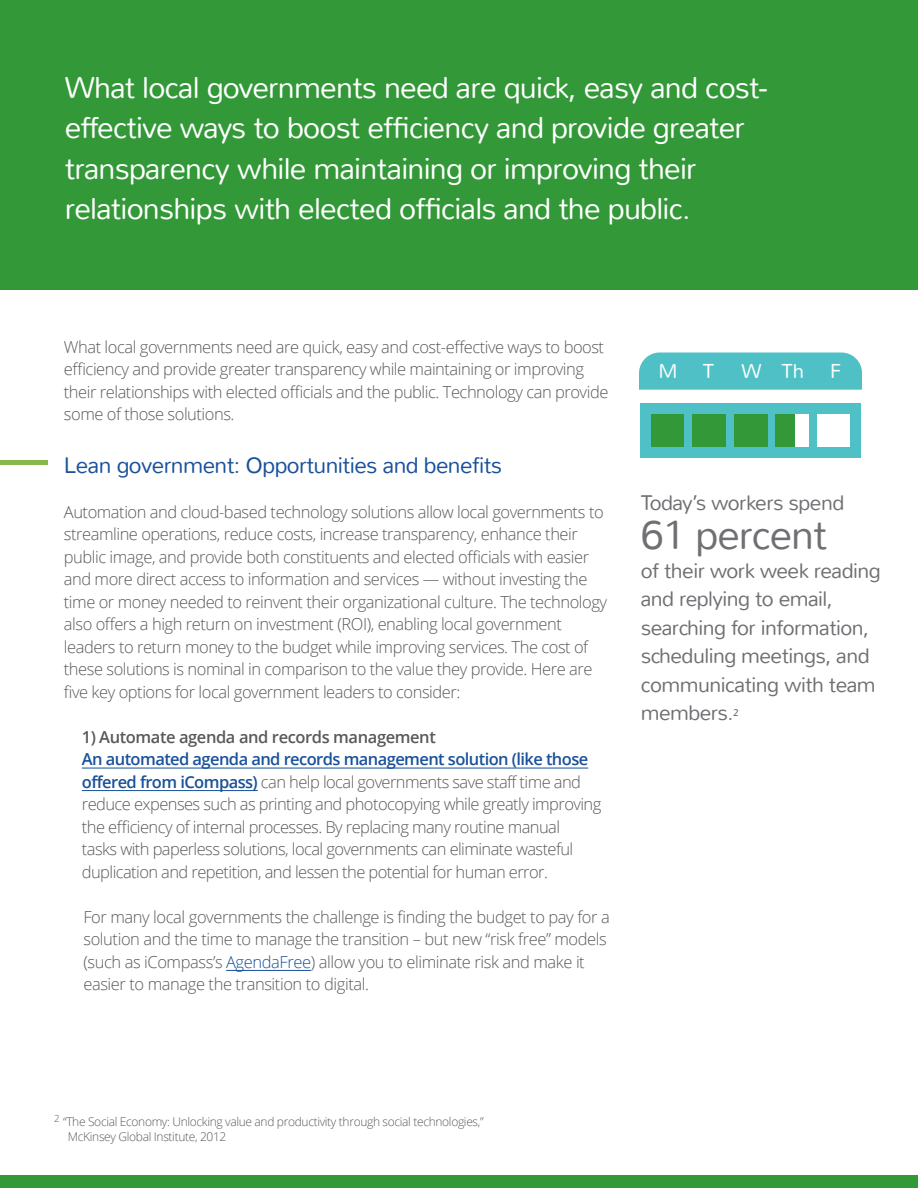
<style>
.page{position:relative;width:918px;height:1188px;background:#fff}
.page>*{position:absolute;margin:0;border:0;box-sizing:border-box;transform-origin:0 0}
.t1{font:300 40.5px "Nunito";letter-spacing:-.025em;color:#6f7073}
.t2{font:300 30px/40.5px "Nunito";letter-spacing:-.025em;color:#fff}
.t3{font:300 22.5px "Nunito";letter-spacing:-.025em;color:#19519a}
.t4{font:300 21px/28.5px "Nunito";letter-spacing:-.025em;color:#6f7073}
.t5{font:300 19.95px "Nunito";color:#fff}
.t6{font:300 16.5px/22.5px "Open Sans";letter-spacing:-.03em;color:#58595b}
.t7{font:600 16.5px "Open Sans";letter-spacing:-.025em;color:#58595b}
.t8{font:300 12px/14.4px "Open Sans";letter-spacing:-.03em;color:#58595b}
.s1{font-weight:600;color:#19519a}
.s2{color:#19519a}
</style>
<div class="page">
<div style="left:0;top:0;width:918px;height:289px;background:#339938"></div>
<hr style="left:226px;top:970px;width:85px;height:1px;background:#19519a">
<hr style="left:82px;top:790px;width:176px;height:1px;background:#19519a">
<hr style="left:82px;top:768px;width:506px;height:1px;background:#19519a">
<div style="left:0;top:460px;width:48px;height:5px;background:#86b949"></div>
<div style="left:640px;top:403px;width:221px;height:55px;background:#4fc1c6"></div>
<div style="left:639px;top:353px;width:223px;height:37px;background:#4fc1c6"></div>
<div style="left:776px;top:414px;width:33px;height:33px;background:#fff"></div>
<div style="left:817px;top:414px;width:33px;height:33px;background:#fff"></div>
<div style="left:651px;top:414px;width:33px;height:33px;background:#339938"></div>
<div style="left:0;top:1175px;width:918px;height:13px;background:#339938"></div>
<div style="left:692px;top:414px;width:34px;height:33px;background:#339938"></div>
<div style="left:734px;top:414px;width:33px;height:33px;background:#339938"></div>
<div style="left:776px;top:414px;width:19px;height:33px;background:#339938"></div>
<h2 class="t2" style="left:65px;top:68px;width:704px">What local governments need are quick, easy and cost&shy;effective ways to boost efficiency and provide greater transparency while maintaining or improving their relationships with elected officials and the public.</h2>
<p class="t6" style="left:64px;top:335px;width:546px">What local governments need are quick, easy and cost-effective ways to boost efficiency and provide greater transparency while maintaining or improving their relationships with elected officials and the public. Technology can provide some of those solutions.</p>
<h3 class="t3" style="left:64px;top:451px;width:440px">Lean government: Opportunities and benefits</h3>
<p class="t6" style="left:64px;top:500px;width:545px">Automation and cloud-based technology solutions allow local governments to streamline operations, reduce costs, increase transparency, enhance their public image, and provide both constituents and elected officials with easier and more direct access to information and services — without investing the time or money needed to reinvent their organizational culture. The technology also offers a high return on investment (ROI), enabling local government leaders to return money to the budget while improving services. The cost of these solutions is nominal in comparison to the value they provide. Here are five key options for local government leaders to consider:</p>
<p class="t7" style="left:82px;top:725px;width:355px">1) Automate agenda and records management</p>
<p class="t6" style="left:82px;top:748px;width:521px"><span class="s1">An automated agenda and records management solution (like those offered from iCompass)</span> can help local governments save staff time and reduce expenses such as printing and photocopying while greatly improving the efficiency of internal processes. By replacing many routine manual<br>tasks with paperless solutions, local governments can eliminate wasteful duplication and repetition, and lessen the potential for human error.</p>
<p class="t6" style="left:83px;top:905px;width:528px">For many local governments the challenge is finding the budget to pay for a solution and the time to manage the transition – but new “risk free” models (such as iCompass’s <span class="s2">AgendaFree</span>) allow you to eliminate risk and make it easier to manage the transition to digital.</p>
<p class="t5" style="left:658px;top:359px;width:21px">M</p>
<p class="t5" style="left:703px;top:359px;width:13px">T</p>
<p class="t5" style="left:741px;top:359px;width:64px">W Th</p>
<p class="t5" style="left:830px;top:359px;width:13px">F</p>
<p class="t4" style="left:641px;top:489px;width:205px">Today’s workers spend</p>
<h1 class="t1" style="left:641px;top:510px;width:188px">61 percent</h1>
<p class="t4" style="left:641px;top:557px;width:241px">of their work week reading and replying to email, searching for information, scheduling meetings, and communicating with team members.<sup>2</sup></p>
<p class="t8" style="left:68px;top:1114px;width:417px;text-indent:-14px"><sup>2</sup> “The Social Economy: Unlocking value and productivity through social technologies,”<br>McKinsey Global Institute, 2012</p>
</div>
